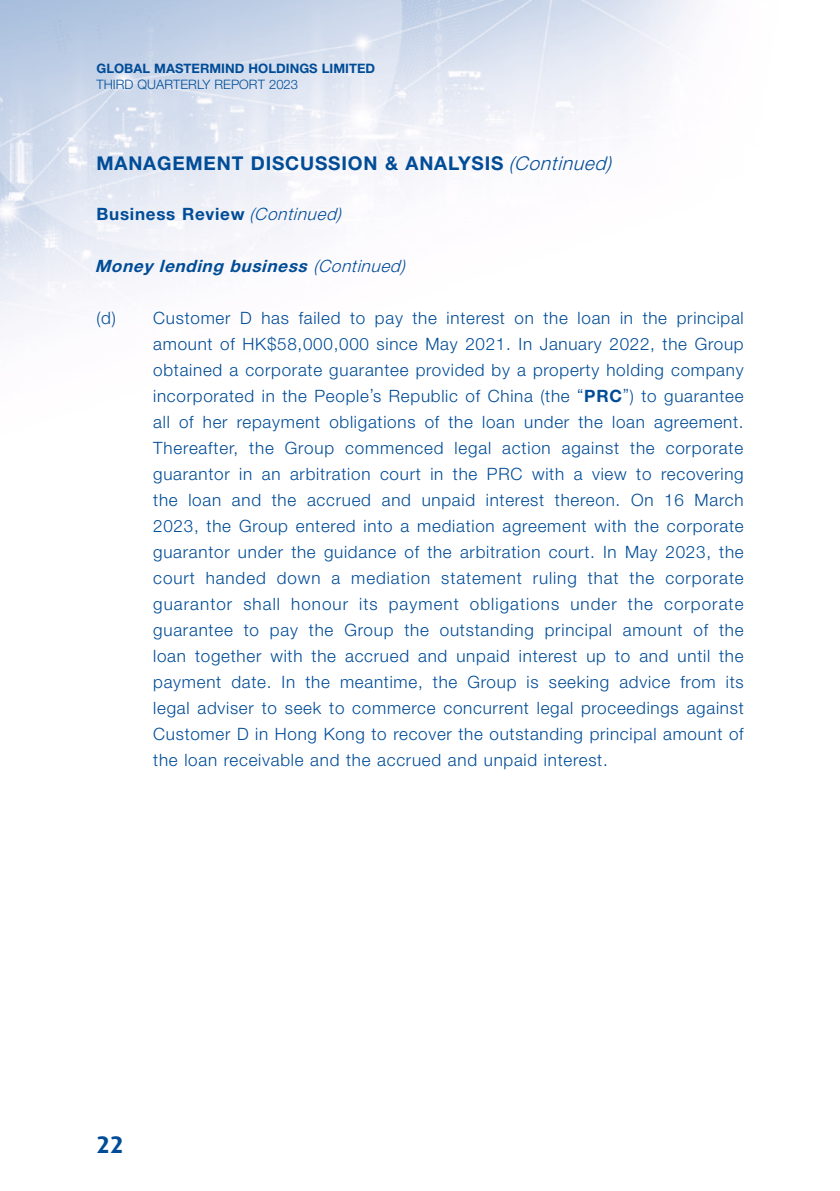
<style>
.page{position:relative;width:840px;height:1191px;background:#fff}
.page>*{position:absolute;margin:0;border:0;box-sizing:border-box;transform-origin:0 0}
.t1{font:700 24px "Dax";color:#004c97}
.Heading_1{font:700 19px "Helvetica Neue LT Std";letter-spacing:.045em;color:#004c97}
.Body_Text{font:300 17px/26px "Helvetica Neue LT Std";letter-spacing:.045em;color:#004c97;text-align:justify}
.Heading_3{font:italic 700 17px "Helvetica Neue LT Std";color:#004c97}
.Heading_2{font:700 17px "Helvetica Neue LT Std";letter-spacing:.045em;color:#004c97}
.t2{font:700 13px "Helvetica Neue LT Std";letter-spacing:.005em;color:#004c97}
.t3{font:300 13px "Helvetica Neue LT Std";letter-spacing:.005em;color:#004c97}
.s1{font-weight:300;font-style:italic}
.s2{font-weight:300}
.s3{font-weight:700}
</style>
<div class="page">
<img style="left:0;top:0;width:698px;height:323px">
<p class="t2" style="left:96px;top:60px;width:280px">GLOBAL MASTERMIND HOLDINGS LIMITED</p>
<p class="t3" style="left:96px;top:77px;width:203px">THIRD QUARTERLY REPORT 2023</p>
<p class="Heading_1" style="left:96px;top:151px;width:516px">MANAGEMENT DISCUSSION &amp; ANALYSIS <span class="s1">(Continued)</span></p>
<p class="Heading_2" style="left:96px;top:203px;width:246px">Business Review <span class="s1">(Continued)</span></p>
<p class="Heading_3" style="left:95px;top:255px;width:311px">Money lending business <span class="s2">(Continued)</span></p>
<p class="Body_Text" style="left:153px;top:304px;width:591px;text-indent:-57px">(d) Customer D has failed to pay the interest on the loan in the principal amount of HK$58,000,000 since May 2021. In January 2022, the Group obtained a corporate guarantee provided by a property holding company incorporated in the People’s Republic of China (the “<span class="s3">PRC</span>”) to guarantee all of her repayment obligations of the loan under the loan agreement.<br>Thereafter, the Group commenced legal action against the corporate guarantor in an arbitration court in the PRC with a view to recovering the loan and the accrued and unpaid interest thereon. On 16 March 2023, the Group entered into a mediation agreement with the corporate guarantor under the guidance of the arbitration court. In May 2023, the court handed down a mediation statement ruling that the corporate guarantor shall honour its payment obligations under the corporate guarantee to pay the Group the outstanding principal amount of the loan together with the accrued and unpaid interest up to and until the payment date. In the meantime, the Group is seeking advice from its legal adviser to seek to commerce concurrent legal proceedings against Customer D in Hong Kong to recover the outstanding principal amount of the loan receivable and the accrued and unpaid interest.</p>
<h1 class="t1" style="left:96px;top:1131px;width:29px">22</h1>
</div>
